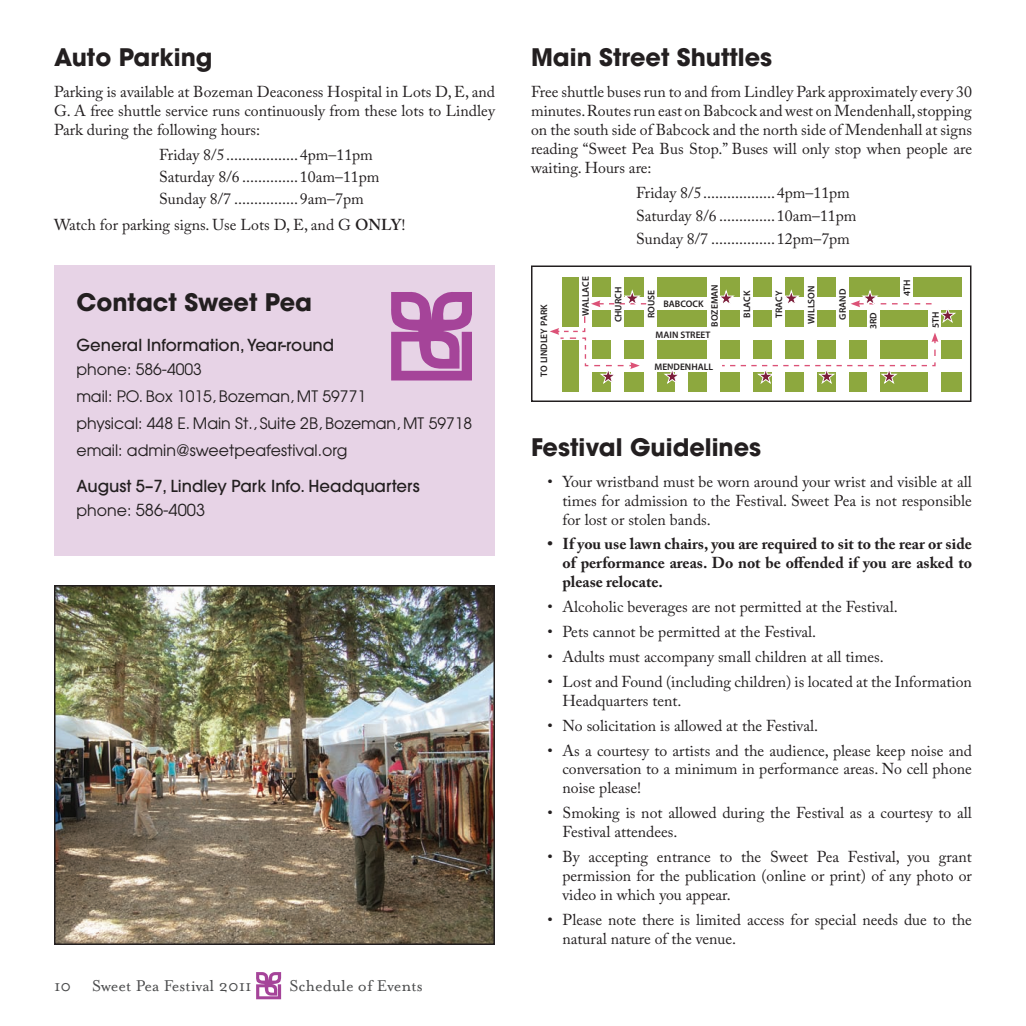
<style>
.page{position:relative;width:1026px;height:1026px;background:#fff}
.page>*{position:absolute;margin:0;border:0;box-sizing:border-box;transform-origin:0 0}
.t1{font:700 24px "Avant Garde";color:#231f20}
.t2{font:18px "Mrs Eaves Roman";color:#4b4c4d}
.t3{font:500 16.5px/24.3px "Avant Garde";color:#231f20}
.t4{font:15.75px/18.9px "Adobe Caslon Pro";color:#231f20;text-align:justify}
.t5{font:15.75px/27px "Avant Garde";color:#231f20}
.t6{font:700 15.75px/18.9px "Adobe Caslon Pro";color:#231f20;text-align:justify}
.t7{font:600 9.45px "Myriad Pro";color:#231f20}
.s1{font-weight:600}
.s2{font-weight:400;font-size:15.75px}
.s3{font-weight:400}
</style>
<div class="page">
<svg style="left:256px;top:972px;width:25px;height:27px"></svg>
<div style="left:563px;top:277px;width:399px;height:114px;background:#8da83e"></div>
<div style="left:580px;top:298px;width:383px;height:12px;background:#fff"></div>
<div style="left:562px;top:328px;width:401px;height:12px;background:#fff"></div>
<div style="left:580px;top:360px;width:383px;height:12px;background:#fff"></div>
<div style="left:580px;top:277px;width:12px;height:114px;background:#fff"></div>
<div style="left:611px;top:277px;width:13px;height:114px;background:#fff"></div>
<div style="left:644px;top:277px;width:12px;height:114px;background:#fff"></div>
<div style="left:676px;top:365px;width:12px;height:26px;background:#fff"></div>
<div style="left:708px;top:277px;width:12px;height:114px;background:#fff"></div>
<div style="left:741px;top:277px;width:12px;height:114px;background:#fff"></div>
<div style="left:772px;top:277px;width:12px;height:114px;background:#fff"></div>
<div style="left:804px;top:277px;width:12px;height:114px;background:#fff"></div>
<div style="left:836px;top:277px;width:12px;height:114px;background:#fff"></div>
<div style="left:867px;top:303px;width:12px;height:88px;background:#fff"></div>
<div style="left:900px;top:277px;width:12px;height:26px;background:#fff"></div>
<div style="left:929px;top:303px;width:12px;height:88px;background:#fff"></div>
<svg style="left:550px;top:316px;width:90px;height:69px"></svg>
<svg style="left:663px;top:370px;width:15px;height:15px"></svg>
<svg style="left:721px;top:333px;width:217px;height:52px"></svg>
<svg style="left:941px;top:310px;width:15px;height:13px"></svg>
<svg style="left:851px;top:290px;width:81px;height:17px"></svg>
<svg style="left:784px;top:290px;width:16px;height:13px"></svg>
<svg style="left:720px;top:290px;width:15px;height:13px"></svg>
<svg style="left:591px;top:290px;width:55px;height:17px"></svg>
<div style="left:531px;top:266px;width:440px;height:136px;border:2px solid #231f20"></div>
<div style="left:54px;top:266px;width:441px;height:290px;background:#e7d3e6"></div>
<svg style="left:391px;top:292px;width:80px;height:89px"></svg>
<img style="left:57px;top:588px;width:435px;height:354px">
<div style="left:54px;top:585px;width:441px;height:360px;border:2px solid #231f20"></div>
<h1 class="t1" style="left:54px;top:42px;width:160px">Auto Parking</h1>
<p class="t4" style="left:54px;top:82px;width:443px">Parking is available at Bozeman Deaconess Hospital in Lots D, E, and G. A free shuttle service runs continuously from these lots to Lindley Park during the following hours:</p>
<p class="t4" style="left:159px;top:143px;width:222px;line-height:21.9px;text-align:left">Friday 8/5..................4pm–11pm<br>Saturday 8/6 ..............10am–11pm<br>Sunday 8/7 ................9am–7pm</p>
<p class="t4" style="left:54px;top:215px;width:353px">Watch for parking signs. Use Lots D, E, and G <span class="s1">ONLY</span>!</p>
<h1 class="t1" style="left:76px;top:287px;width:237px">Contact Sweet Pea</h1>
<p class="t3" style="left:76px;top:333px;width:259px">General Information, Year-round</p>
<p class="t5" style="left:76px;top:355px;width:397px">phone: 586-4003<br>mail: P.O. Box 1015, Bozeman, MT 59771<br>physical: 448 E. Main St., Suite 2B, Bozeman, MT 59718 email: admin@sweetpeafestival.org</p>
<p class="t3" style="left:76px;top:474px;width:345px">August 5–7, Lindley Park Info. Headquarters <span class="s2">phone:</span> <span class="s3">586-4003</span></p>
<p class="t2" style="left:54px;top:976px;width:199px">10 Sweet Pea Festival 2011</p>
<p class="t2" style="left:290px;top:976px;width:135px">Schedule of Events</p>
<h1 class="t1" style="left:531px;top:42px;width:243px">Main Street Shuttles</h1>
<p class="t4" style="left:531px;top:82px;width:443px">Free shuttle buses run to and from Lindley Park approximately every 30 minutes. Routes run east on Babcock and west on Mendenhall, stopping on the south side of Babcock and the north side of Mendenhall at signs reading “Sweet Pea Bus Stop.” Buses will only stop when people are waiting. Hours are:</p>
<p class="t4" style="left:636px;top:180px;width:222px;line-height:23.4px;text-align:left">Friday 8/5..................4pm–11pm<br>Saturday 8/6 ..............10am–11pm<br>Sunday 8/7 ................12pm–7pm</p>
<p class="t7" style="left:538px;top:377px;width:74px;rotate:-90deg">TO LINDLEY PARK</p>
<p class="t7" style="left:580px;top:316px;width:41px;rotate:-90deg">WALLACE</p>
<p class="t7" style="left:612px;top:322px;width:37px;rotate:-90deg">CHURCH</p>
<p class="t7" style="left:709px;top:327px;width:44px;rotate:-90deg">BOZEMAN</p>
<p class="t7" style="left:645px;top:318px;width:30px;rotate:-90deg">ROUSE</p>
<p class="t7" style="left:741px;top:318px;width:29px;rotate:-90deg">BLACK</p>
<p class="t7" style="left:773px;top:318px;width:29px;rotate:-90deg">TRACY</p>
<p class="t7" style="left:805px;top:324px;width:40px;rotate:-90deg">WILLSON</p>
<p class="t7" style="left:837px;top:320px;width:32px;rotate:-90deg">GRAND</p>
<p class="t7" style="left:663px;top:297px;width:42px">BABCOCK</p>
<p class="t7" style="left:656px;top:329px;width:56px">MAIN STREET</p>
<p class="t7" style="left:654px;top:360px;width:60px">MENDENHALL</p>
<p class="t7" style="left:901px;top:296px;width:18px;rotate:-90deg">4TH</p>
<p class="t7" style="left:867px;top:329px;width:18px;rotate:-90deg">3RD</p>
<p class="t7" style="left:930px;top:328px;width:18px;rotate:-90deg">5TH</p>
<h1 class="t1" style="left:531px;top:431px;width:232px">Festival Guidelines</h1>
<p class="t4" style="left:562px;top:472px;width:411px;text-indent:-15px">• Your wristband must be worn around your wrist and visible at all times for admission to the Festival. Sweet Pea is not responsible for lost or stolen bands.</p>
<p class="t6" style="left:562px;top:535px;width:411px;text-indent:-15px">• If you use lawn chairs, you are required to sit to the rear or side of performance areas. Do not be offended if you are asked to please relocate.</p>
<p class="t4" style="left:548px;top:597px;width:352px">• Alcoholic beverages are not permitted at the Festival.</p>
<p class="t4" style="left:548px;top:622px;width:270px">• Pets cannot be permitted at the Festival.</p>
<p class="t4" style="left:548px;top:647px;width:338px">• Adults must accompany small children at all times.</p>
<p class="t4" style="left:562px;top:672px;width:411px;text-indent:-15px">• Lost and Found (including children) is located at the Information<br>Headquarters tent.</p>
<p class="t4" style="left:548px;top:716px;width:272px">• No solicitation is allowed at the Festival.</p>
<p class="t4" style="left:562px;top:741px;width:411px;text-indent:-15px">• As a courtesy to artists and the audience, please keep noise and conversation to a minimum in performance areas. No cell phone noise please!</p>
<p class="t4" style="left:562px;top:803px;width:411px;text-indent:-15px">• Smoking is not allowed during the Festival as a courtesy to all<br>Festival attendees.</p>
<p class="t4" style="left:562px;top:847px;width:411px;text-indent:-15px">• By accepting entrance to the Sweet Pea Festival, you grant permission for the publication (online or print) of any photo or video in which you appear.</p>
<p class="t4" style="left:562px;top:910px;width:411px;text-indent:-15px">• Please note there is limited access for special needs due to the natural nature of the venue.</p>
</div>
